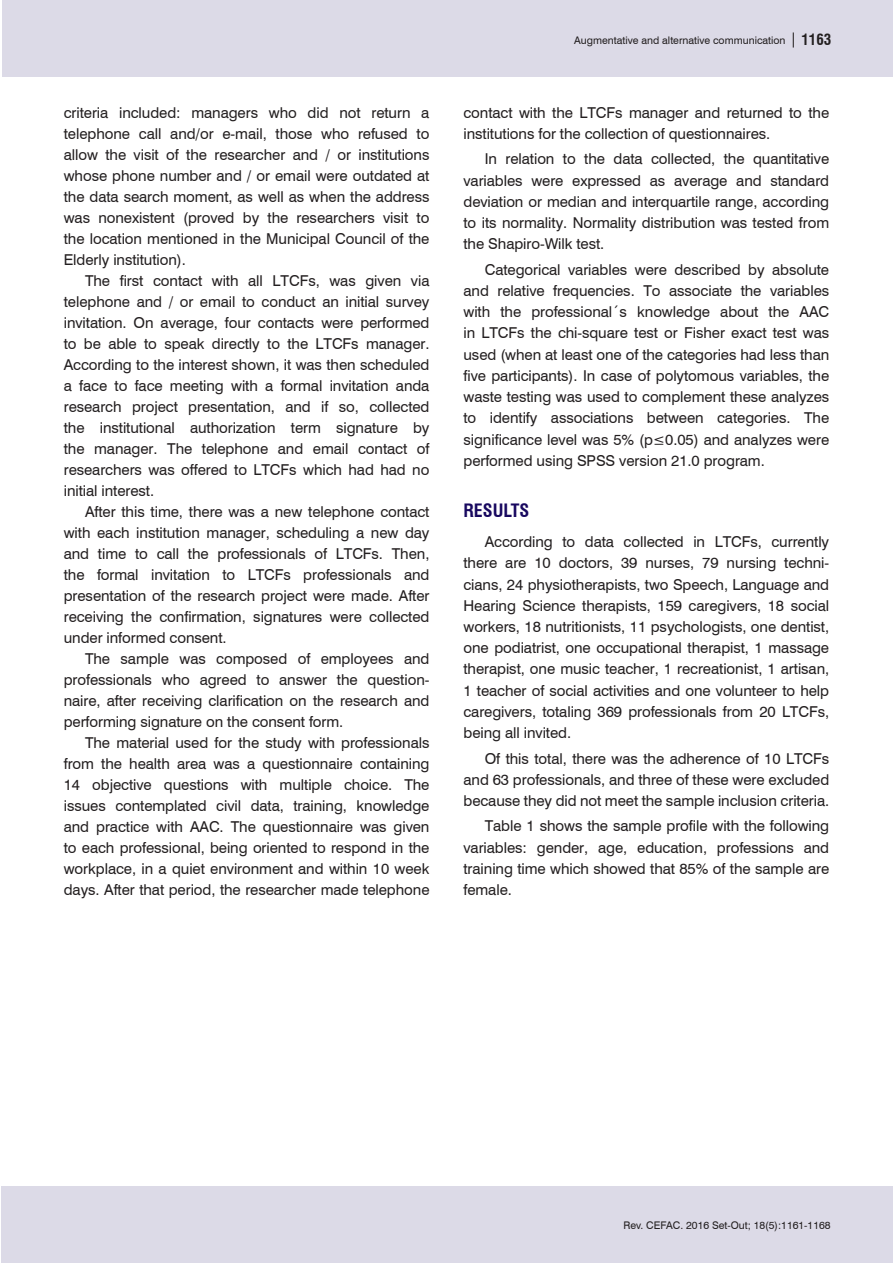
<style>
.page{position:relative;width:893px;height:1263px;background:#fff}
.page>*{position:absolute;margin:0;border:0;box-sizing:border-box;transform-origin:0 0}
.Nivel_1{font:700 condensed 18px "Swiss 721 BT";color:#18085f}
.Corpo_do_texto_INGL{font:15px/21px "Swiss 721 BT";letter-spacing:-.005em;color:#231f20;text-align:justify}
.Cabeço_título_direi{font:10.5px "Swiss 721 BT";color:#231f20}
.Legenda_b_direito-i{font:10.5px "Swiss 721 BT";color:#231f20}
.s1{font-size:15px}
.s2{font-weight:700;font-stretch:condensed;font-size:15px}
</style>
<div class="page">
<div style="left:1px;top:1186px;width:892px;height:77px;background:#dcdae7"></div>
<div style="left:2px;top:0;width:891px;height:77px;background:#dcdae7"></div>
<p class="Corpo_do_texto_INGL" style="left:64px;top:101px;width:367px">criteria included: managers who did not return a telephone call and/or e-mail, those who refused to allow the visit of the researcher and / or institutions whose phone number and / or email were outdated at the data search moment, as well as when the address was nonexistent (proved by the researchers visit to the location mentioned in the Municipal Council of the Elderly institution).</p>
<p class="Corpo_do_texto_INGL" style="left:64px;top:269px;width:367px;text-indent:21px">The first contact with all LTCFs, was given via telephone and / or email to conduct an initial survey invitation. On average, four contacts were performed to be able to speak directly to the LTCFs manager.<br>According to the interest shown, it was then scheduled a face to face meeting with a formal invitation anda research project presentation, and if so, collected the institutional authorization term signature by the manager. The telephone and email contact of researchers was offered to LTCFs which had had no initial interest.</p>
<p class="Corpo_do_texto_INGL" style="left:64px;top:500px;width:367px;text-indent:21px">After this time, there was a new telephone contact with each institution manager, scheduling a new day and time to call the professionals of LTCFs. Then, the formal invitation to LTCFs professionals and presentation of the research project were made. After receiving the confirmation, signatures were collected under informed consent.</p>
<p class="Corpo_do_texto_INGL" style="left:64px;top:648px;width:367px;text-indent:21px">The sample was composed of employees and professionals who agreed to answer the question&shy;naire, after receiving clarification on the research and performing signature on the consent form.</p>
<p class="Corpo_do_texto_INGL" style="left:64px;top:732px;width:367px;text-indent:21px">The material used for the study with professionals from the health area was a questionnaire containing 14 objective questions with multiple choice. The issues contemplated civil data, training, knowledge and practice with AAC. The questionnaire was given to each professional, being oriented to respond in the workplace, in a quiet environment and within 10 week days. After that period, the researcher made telephone</p>
<p class="Cabeço_título_direi" style="left:574px;top:33px;width:259px">Augmentative and alternative communication <span class="s1">|</span> <span class="s2">1163</span></p>
<p class="Corpo_do_texto_INGL" style="left:463px;top:101px;width:367px">contact with the LTCFs manager and returned to the institutions for the collection of questionnaires.</p>
<p class="Corpo_do_texto_INGL" style="left:463px;top:148px;width:367px;text-indent:21px">In relation to the data collected, the quantitative variables were expressed as average and standard deviation or median and interquartile range, according to its normality. Normality distribution was tested from the Shapiro-Wilk test.</p>
<p class="Corpo_do_texto_INGL" style="left:463px;top:258px;width:367px;text-indent:21px">Categorical variables were described by absolute and relative frequencies. To associate the variables with the professional´s knowledge about the AAC in LTCFs the chi-square test or Fisher exact test was used (when at least one of the categories had less than five participants). In case of polytomous variables, the waste testing was used to complement these analyzes to identify associations between categories. The significance level was 5% (p≤0.05) and analyzes were performed using SPSS version 21.0 program.</p>
<p class="Nivel_1" style="left:463px;top:500px;width:67px">RESULTS</p>
<p class="Corpo_do_texto_INGL" style="left:463px;top:531px;width:367px;text-indent:21px">According to data collected in LTCFs, currently there are 10 doctors, 39 nurses, 79 nursing techni&shy;cians, 24 physiotherapists, two Speech, Language and Hearing Science therapists, 159 caregivers, 18 social workers, 18 nutritionists, 11 psychologists, one dentist, one podiatrist, one occupational therapist, 1 massage therapist, one music teacher, 1 recreationist, 1 artisan, 1 teacher of social activities and one volunteer to help caregivers, totaling 369 professionals from 20 LTCFs, being all invited.</p>
<p class="Corpo_do_texto_INGL" style="left:463px;top:747px;width:367px;text-indent:21px">Of this total, there was the adherence of 10 LTCFs and 63 professionals, and three of these were excluded because they did not meet the sample inclusion criteria.</p>
<p class="Corpo_do_texto_INGL" style="left:463px;top:815px;width:367px;text-indent:21px">Table 1 shows the sample profile with the following variables: gender, age, education, professions and training time which showed that 85% of the sample are female.</p>
<p class="Legenda_b_direito-i" style="left:623px;top:1218px;width:209px">Rev. CEFAC. 2016 Set-Out; 18(5):1161-1168</p>
</div>
